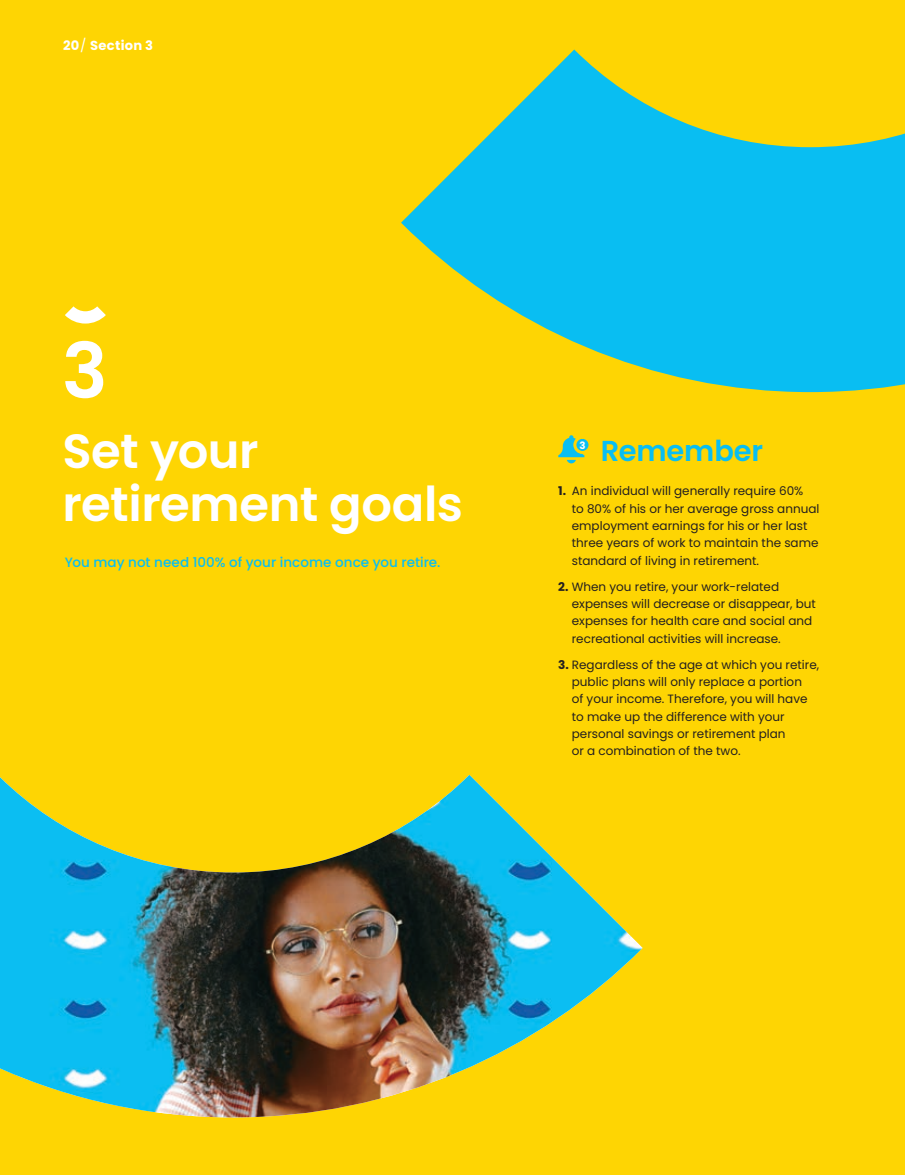
<style>
.page{position:relative;width:905px;height:1175px;background:#fff}
.page>*{position:absolute;margin:0;border:0;box-sizing:border-box;transform-origin:0 0}
.t1{font:600 76.5px "Poppins";color:#fff}
.t2{font:600 48px/52.5px "Poppins";letter-spacing:-.01em;color:#fff}
.t3{font:600 28.8px "Poppins";letter-spacing:-.005em;color:#09bef2}
.t4{font:500 13.5px "Poppins";letter-spacing:.005em;color:#09bef2}
.t5{font:700 13.05px "Poppins";letter-spacing:.025em;color:#fff}
.t6{font:12px/17.2px "Poppins";color:#231f20}
.t7{font:700 10.05px "Poppins";color:#fff}
.s1{font-weight:400}
.s2{font-weight:700}
</style>
<div class="page">
<div style="left:0;top:0;width:904px;height:1174px;background:#fed503"></div>
<svg style="left:401px;top:50px;width:503px;height:342px;fill:#09bef2"></svg>
<img style="left:0;top:775px;width:642px;height:342px">
<svg style="left:65px;top:306px;width:41px;height:17px"></svg>
<svg style="left:558px;top:435px;width:26px;height:28px"></svg>
<div style="left:573px;top:436px;width:18px;height:18px;background:#09bef2;border:3px solid #fed503;border-radius:50%"></div>
<p class="t5" style="left:63px;top:38px;width:92px">20<span class="s1">/</span> Section 3</p>
<h1 class="t1" style="left:62px;top:327px;width:47px">3</h1>
<h2 class="t2" style="left:62px;top:425px;width:402px">Set your retirement goals</h2>
<h3 class="t3" style="left:601px;top:434px;width:164px">Remember</h3>
<p class="t7" style="left:579px;top:439px;width:8px">3</p>
<p class="t6" style="left:572px;top:483px;width:249px;text-indent:-14px"><span class="s2">1.</span> An individual will generally require 60%<br>to 80% of his or her average gross annual employment earnings for his or her last three years of work to maintain the same standard of living in retirement.</p>
<p class="t6" style="left:572px;top:578px;width:246px;text-indent:-14px"><span class="s2">2.</span> When you retire, your work-related expenses will decrease or disappear, but expenses for health care and social and recreational activities will increase.</p>
<p class="t6" style="left:572px;top:656px;width:249px;text-indent:-14px"><span class="s2">3.</span> Regardless of the age at which you retire, public plans will only replace a portion<br>of your income. Therefore, you will have to make up the difference with your personal savings or retirement plan<br>or a combination of the two.</p>
<p class="t4" style="left:65px;top:554px;width:377px">You may not need 100% of your income once you retire.</p>
</div>
